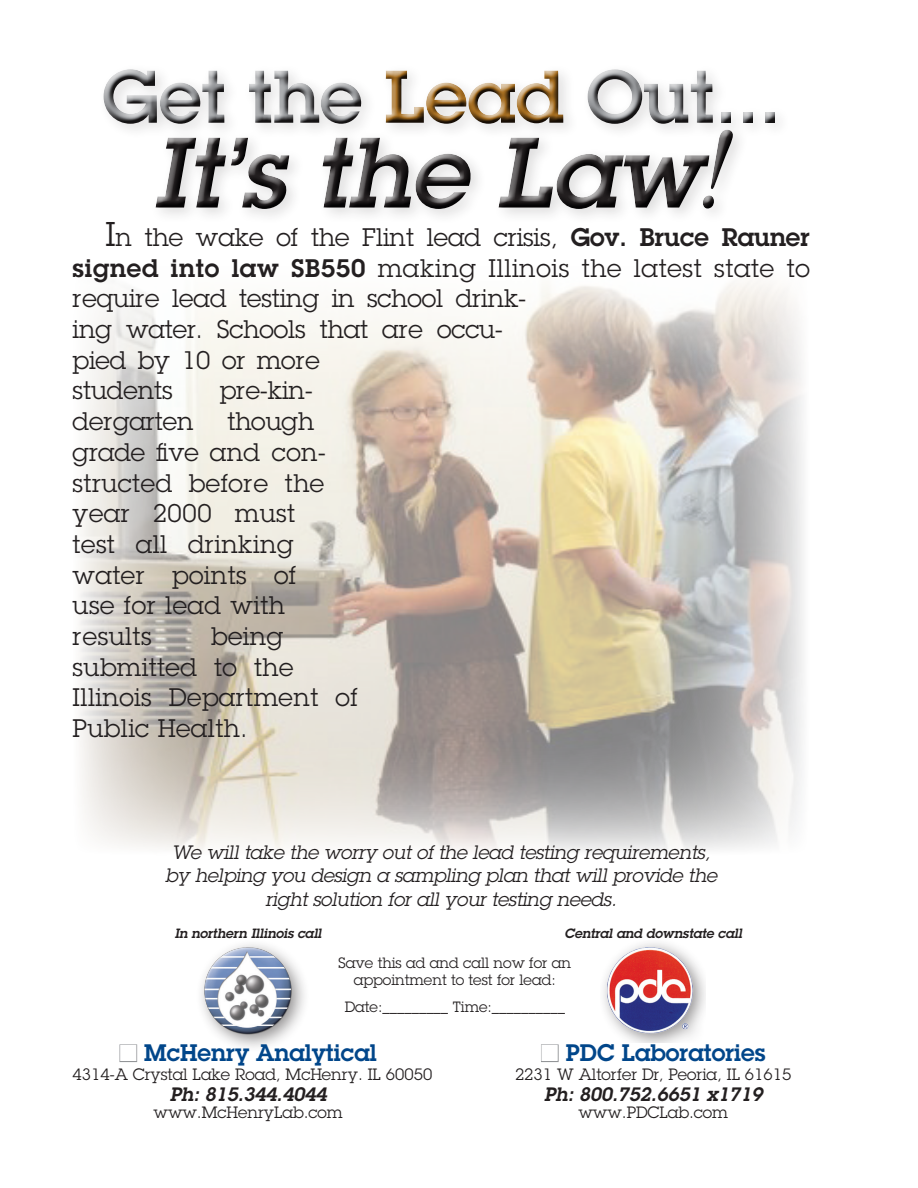
<style>
.page{position:relative;width:918px;height:1188px;background:#fff}
.page>*{position:absolute;margin:0;border:0;box-sizing:border-box;transform-origin:0 0}
.t1{font:600 73.2px "Lubalin Graph";color:#939598}
.t2{font:24.9px/30.8px "Lubalin Graph";color:#231f20}
.t3{font:24.9px/30.8px "Lubalin Graph";letter-spacing:.02em;color:#231f20}
.t4{font:600 23.4px "Lubalin Graph";color:#01468a}
.t5{font:italic 19.05px/23.4px "Lubalin Graph";letter-spacing:-.01em;color:#231f20;text-align:center}
.t6{font:italic 600 19.05px "Lubalin Graph";color:#231f20}
.t7{font:16.05px "Lubalin Graph";color:#231f20}
.t8{font:14.7px/17.5px "Lubalin Graph";color:#231f20;text-align:center}
.t9{font:italic 600 13.2px "Lubalin Graph";color:#231f20}
.s1{color:#a66e21}
.s2{font-size:33.6px}
.s3{font-weight:600}
.s4{color:#fff}
</style>
<div class="page">
<img style="left:79px;top:281px;width:725px;height:570px">
<div style="left:195px;top:938px;width:115px;height:115px;background:#231f20;opacity:.5"></div>
<img style="left:202px;top:946px;width:92px;height:91px">
<div style="left:601px;top:941px;width:105px;height:101px;background:#231f20;opacity:.5"></div>
<img style="left:606px;top:946px;width:89px;height:89px">
<div style="left:119px;top:1044px;width:18px;height:18px;border:1px solid #939598"></div>
<div style="left:541px;top:1044px;width:18px;height:18px;border:1px solid #939598"></div>
<svg style="left:103px;top:69px;width:676px;height:147px"></svg>
<h1 class="t1" style="left:384px;top:48px;width:398px"><span class="s1">Lead</span> Out...</h1>
<p class="t2" style="left:73px;top:221px;width:739px;text-indent:33px"><span class="s2">I</span>n the wake of the Flint lead crisis, <span class="s3">Gov. Bruce Rauner signed into law SB550</span> making Illinois the latest state to require lead testing in school drink-<br>ing water. Schools that are occu-<br>pied by 10 or more<br>students</p>
<p class="t3" style="left:220px;top:375px;width:94px">pre-kin-</p>
<p class="t3" style="left:73px;top:406px;width:255px;text-indent:155px">though grade five and con&shy;structed before the year 2000 must test all drinking water points of use for lead with results</p>
<p class="t2" style="left:73px;top:406px;width:123px">dergarten</p>
<p class="t3" style="left:73px;top:621px;width:287px;text-indent:139px">being submitted to the<br>Illinois Department of<br>Public Health.</p>
<p class="t5" style="left:165px;top:840px;width:553px">We will take the worry out of the lead testing requirements, by helping you design a sampling plan that will provide the right solution for all your testing needs.</p>
<p class="t9" style="left:175px;top:924px;width:148px">In northern Illinois call</p>
<p class="t9" style="left:564px;top:924px;width:179px">Central and downstate call</p>
<p class="t8" style="left:339px;top:954px;width:234px">Save this ad and call now for an appointment to test for lead:</p>
<p class="t8" style="left:345px;top:998px;width:222px">Date:_________ Time:__________</p>
<p class="t4" style="left:119px;top:1038px;width:259px"><span class="s4">■</span> McHenry Analytical</p>
<p class="t4" style="left:541px;top:1038px;width:226px"><span class="s4">■</span> PDC Laboratories</p>
<p class="t7" style="left:73px;top:1065px;width:361px">4314-A Crystal Lake Road, McHenry. IL 60050</p>
<p class="t7" style="left:515px;top:1065px;width:278px">2231 W Altorfer Dr, Peoria, IL 61615</p>
<p class="t6" style="left:170px;top:1081px;width:158px">Ph: 815.344.4044</p>
<p class="t6" style="left:544px;top:1081px;width:220px">Ph: 800.752.6651 x1719</p>
<p class="t7" style="left:154px;top:1103px;width:191px">www.McHenryLab.com</p>
<p class="t7" style="left:578px;top:1103px;width:151px">www.PDCLab.com</p>
</div>
